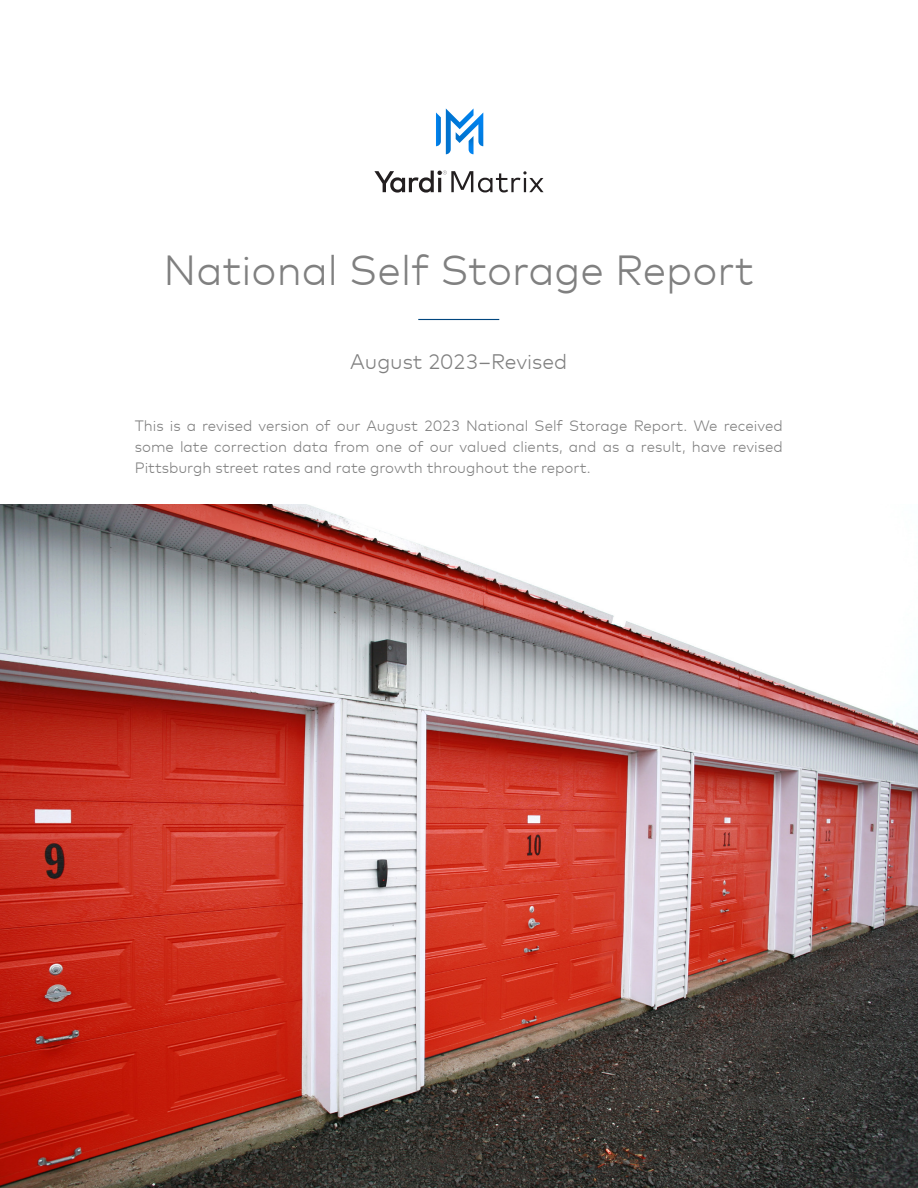
<style>
.page{position:relative;width:918px;height:1188px;background:#fff}
.page>*{position:absolute;margin:0;border:0;box-sizing:border-box;transform-origin:0 0}
.t1{font:300 42px "Mark Offc Pro";color:#808080}
.t2{font:300 21px "Mark Offc Pro";color:#808080}
.t3{font:300 15px/21px "Mark Offc Pro";color:#808080;text-align:justify}
</style>
<div class="page">
<svg style="left:374px;top:171px;width:170px;height:22px"></svg>
<svg style="left:436px;top:108px;width:47px;height:46px"></svg>
<img style="left:0;top:504px;width:918px;height:684px">
<hr style="left:418px;top:319px;width:81px;height:1px;background:#00467f">
<h1 class="t1" style="left:164px;top:239px;width:592px">National Self Storage Report</h1>
<h2 class="t2" style="left:350px;top:346px;width:219px">August 2023–Revised</h2>
<p class="t3" style="left:135px;top:414px;width:649px">This is a revised version of our August 2023 National Self Storage Report. We received some late correction data from one of our valued clients, and as a result, have revised Pittsburgh street rates and rate growth throughout the report.</p>
</div>
